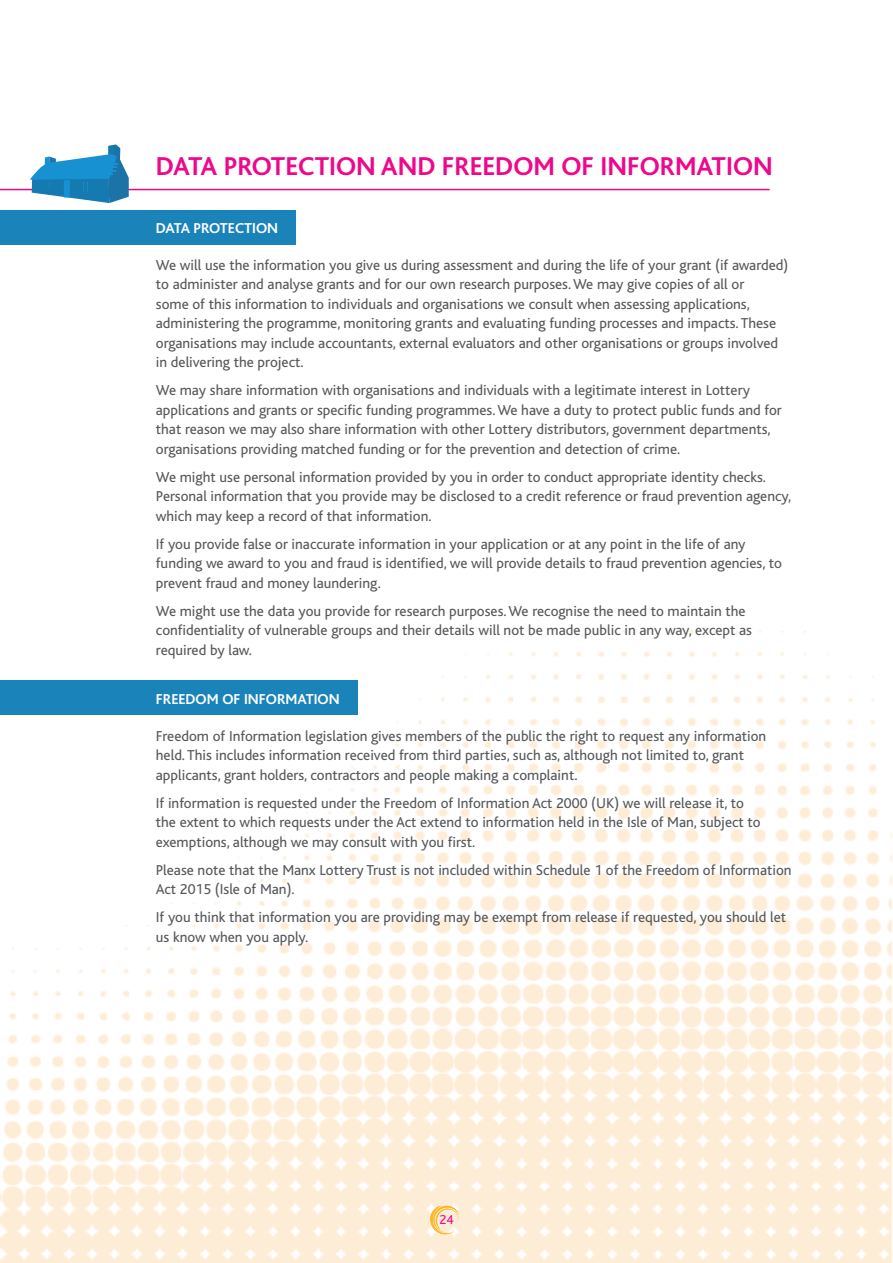
<style>
.page{position:relative;width:893px;height:1263px;background:#fff}
.page>*{position:absolute;margin:0;border:0;box-sizing:border-box;transform-origin:0 0}
.t1{font:700 27px "Bliss";color:#ed088c}
.t2{font:15px/19.5px "Bliss";color:#57585a}
.t3{font:700 15px "Bliss";color:#fff}
.t4{font:13.5px "Bliss";color:#ed088c}
</style>
<div class="page">
<img style="left:0;top:629px;width:892px;height:634px">
<div style="left:0;top:210px;width:296px;height:34px;background:#1a83b9"></div>
<div style="left:0;top:681px;width:357px;height:34px;background:#1a83b9"></div>
<svg style="left:430px;top:1205px;width:29px;height:30px"></svg>
<hr style="left:0;top:189px;width:770px;height:1px;background:#ed088c">
<svg style="left:30px;top:144px;width:99px;height:59px"></svg>
<p class="t1" style="left:156px;top:153px;width:618px">DATA PROTECTION AND FREEDOM OF INFORMATION</p>
<p class="t3" style="left:156px;top:220px;width:124px">DATA PROTECTION</p>
<p class="t2" style="left:156px;top:255px;width:634px">We will use the information you give us during assessment and during the life of your grant (if awarded) to administer and analyse grants and for our own research purposes. We may give copies of all or<br>some of this information to individuals and organisations we consult when assessing applications, administering the programme, monitoring grants and evaluating funding processes and impacts. These organisations may include accountants, external evaluators and other organisations or groups involved in delivering the project.</p>
<p class="t2" style="left:156px;top:381px;width:627px">We may share information with organisations and individuals with a legitimate interest in Lottery applications and grants or specific funding programmes. We have a duty to protect public funds and for that reason we may also share information with other Lottery distributors, government departments, organisations providing matched funding or for the prevention and detection of crime.</p>
<p class="t2" style="left:156px;top:467px;width:637px">We might use personal information provided by you in order to conduct appropriate identity checks.<br>Personal information that you provide may be disclosed to a credit reference or fraud prevention agency, which may keep a record of that information.</p>
<p class="t2" style="left:156px;top:534px;width:627px">If you provide false or inaccurate information in your application or at any point in the life of any funding we award to you and fraud is identified, we will provide details to fraud prevention agencies, to prevent fraud and money laundering.</p>
<p class="t2" style="left:156px;top:601px;width:598px">We might use the data you provide for research purposes. We recognise the need to maintain the confidentiality of vulnerable groups and their details will not be made public in any way, except as required by law.</p>
<p class="t3" style="left:156px;top:691px;width:185px">FREEDOM OF INFORMATION</p>
<p class="t2" style="left:156px;top:726px;width:612px">Freedom of Information legislation gives members of the public the right to request any information held. This includes information received from third parties, such as, although not limited to, grant applicants, grant holders, contractors and people making a complaint.</p>
<p class="t2" style="left:156px;top:793px;width:606px">If information is requested under the Freedom of Information Act 2000 (UK) we will release it, to the extent to which requests under the Act extend to information held in the Isle of Man, subject to exemptions, although we may consult with you first.</p>
<p class="t2" style="left:156px;top:860px;width:637px">Please note that the Manx Lottery Trust is not included within Schedule 1 of the Freedom of Information<br>Act 2015 (Isle of Man).</p>
<p class="t2" style="left:156px;top:908px;width:632px">If you think that information you are providing may be exempt from release if requested, you should let us know when you apply.</p>
<p class="t4" style="left:439px;top:1212px;width:16px">24</p>
</div>
